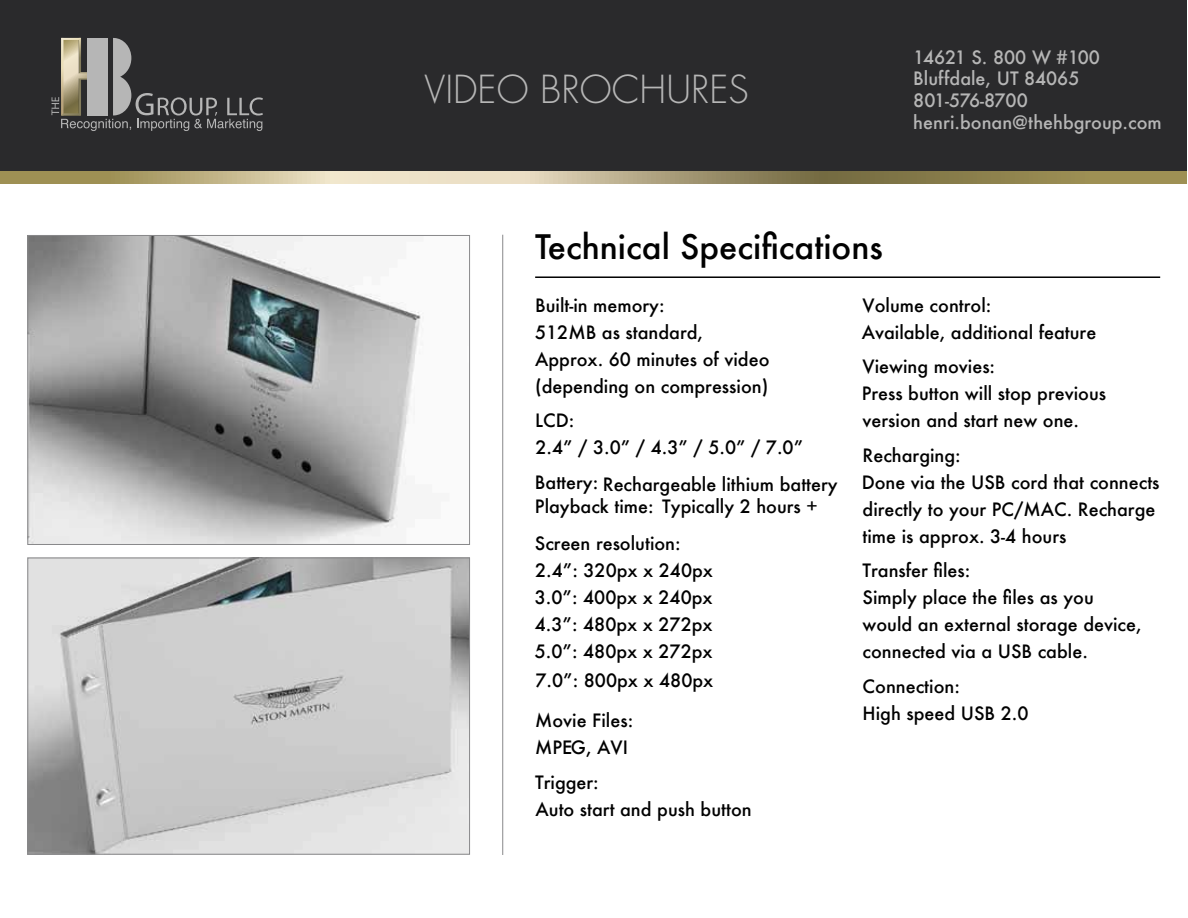
<style>
.page{position:relative;width:1188px;height:918px;background:#fff}
.page>*{position:absolute;margin:0;border:0;box-sizing:border-box;transform-origin:0 0}
.t1{font:300 37.65px "Futura";color:#b6b6b6}
.t2{font:500 33px "Futura";color:#010101}
.t3{font:500 18px/27px "Futura";color:#010101}
.t4{font:500 18px/21.6px "Futura";color:#b6b6b6}
</style>
<div class="page">
<svg style="left:0;top:170px;width:1187px;height:13px;background:#a59a73"></svg>
<div style="left:0;top:0;width:1187px;height:170px;background:#2a2a2c"></div>
<svg style="left:52px;top:38px;width:211px;height:93px"></svg>
<hr style="left:535px;top:276px;width:625px;height:2px;background:#010101">
<img style="left:29px;top:237px;width:392px;height:306px">
<div style="left:27px;top:235px;width:443px;height:310px;border:1px solid #88888a"></div>
<hr style="left:502px;top:235px;width:1px;height:620px;background:#88888a">
<img style="left:29px;top:560px;width:439px;height:293px">
<div style="left:27px;top:558px;width:443px;height:297px;border:1px solid #88888a"></div>
<h1 class="t1" style="left:425px;top:66px;width:326px">VIDEO BROCHURES</h1>
<p class="t4" style="left:913px;top:46px;width:250px">14621 S. 800 W #100<br>Bluffdale, UT 84065<br>801-576-8700 henri.bonan@thehbgroup.com</p>
<h2 class="t2" style="left:535px;top:225px;width:349px">Technical Specifications</h2>
<p class="t3" style="left:535px;top:291px;width:236px">Built-in memory:<br>512MB as standard,<br>Approx. 60 minutes of video (depending on compression)</p>
<p class="t3" style="left:535px;top:407px;width:269px">LCD:<br>2.4” / 3.0” / 4.3” / 5.0” / 7.0”</p>
<p class="t3" style="left:535px;top:492px;width:284px">Playback time: Typically 2 hours +</p>
<p class="t3" style="left:862px;top:291px;width:236px">Volume control:<br>Available, additional feature</p>
<p class="t3" style="left:862px;top:353px;width:246px">Viewing movies:<br>Press button will stop previous version and start new one.</p>
<p class="t3" style="left:862px;top:441px;width:299px">Recharging:<br>Done via the USB cord that connects directly to your PC/MAC. Recharge time is approx. 3-4 hours</p>
<p class="t3" style="left:863px;top:557px;width:281px">Transfer files:<br>Simply place the files as you would an external storage device, connected via a USB cable.</p>
<p class="t3" style="left:863px;top:672px;width:168px">Connection:<br>High speed USB 2.0</p>
<p class="t3" style="left:535px;top:470px;width:304px">Battery: Rechargeable lithium battery</p>
<p class="t3" style="left:535px;top:530px;width:180px">Screen resolution:<br>2.4”: 320px x 240px<br>3.0”: 400px x 240px<br>4.3”: 480px x 272px<br>5.0”: 480px x 272px</p>
<p class="t3" style="left:536px;top:666px;width:179px">7.0”: 800px x 480px</p>
<p class="t3" style="left:535px;top:707px;width:100px">Movie Files:<br>MPEG, AVI</p>
<p class="t3" style="left:535px;top:768px;width:218px">Trigger:<br>Auto start and push button</p>
</div>
